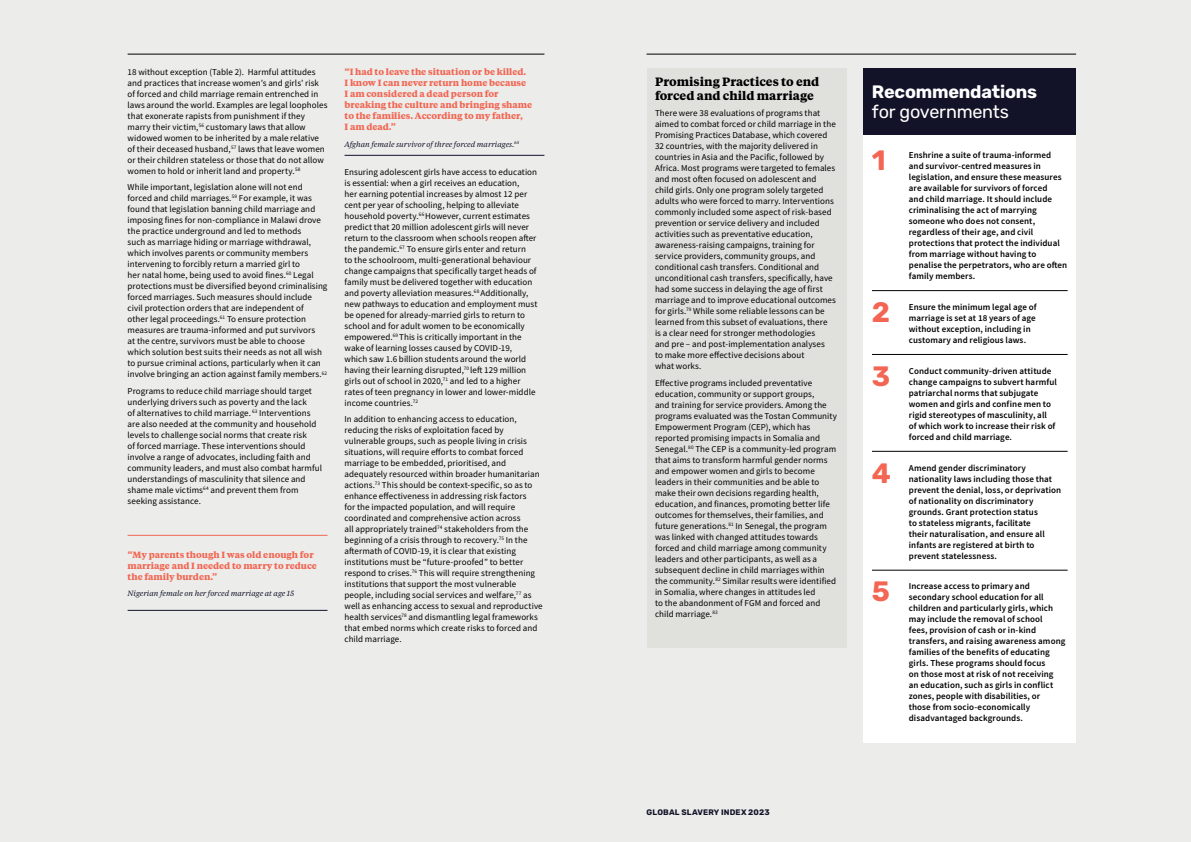
<style>
.page{position:relative;width:1191px;height:842px;background:#fff}
.page>*{position:absolute;margin:0;border:0;box-sizing:border-box;transform-origin:0 0}
.t1{font:700 28px "Rubik";color:#f26653}
.t2{font:700 18px "Rubik";letter-spacing:-.01em;color:#fff}
.t3{font:18px "Rubik";letter-spacing:-.015em;color:#fff}
.t4{font:700 12px/14px "Tiempos Text";letter-spacing:.005em;color:#000}
.t5{font:9px/11px "Source Sans Pro";letter-spacing:.005em;color:#000}
.t6{font:600 9px/11px "Source Sans Pro";letter-spacing:.01em;color:#000}
.t7{font:700 9px/11px "Tiempos Text";color:#f26653}
.t8{font:700 8px "Rubik";letter-spacing:.015em;color:#121228}
.t9{font:italic 7.5px "Tiempos Text";color:#121228}
</style>
<div class="page">
<div style="left:0;top:0;width:595px;height:842px;background:#ecedeb"></div>
<div style="left:595px;top:0;width:596px;height:842px;background:#ecedeb"></div>
<div style="left:646px;top:68px;width:200px;height:579px;background:#e0e0dd"></div>
<hr style="left:344px;top:155px;width:200px;height:1px;background:#121228">
<div style="left:863px;top:123px;width:213px;height:620px;background:#fff"></div>
<hr style="left:872px;top:290px;width:195px;height:1px;background:#000">
<hr style="left:872px;top:354px;width:195px;height:1px;background:#000">
<hr style="left:872px;top:451px;width:195px;height:1px;background:#000">
<hr style="left:872px;top:570px;width:195px;height:1px;background:#000">
<hr style="left:128px;top:535px;width:199px;height:1px;background:#f26653">
<hr style="left:128px;top:610px;width:199px;height:1px;background:#121228">
<div style="left:863px;top:68px;width:213px;height:67px;background:#121228"></div>
<hr style="left:128px;top:54px;width:416px;height:1px;background:#000">
<hr style="left:646px;top:54px;width:430px;height:1px;background:#000">
<p class="t5" style="left:128px;top:66px;width:201px">18 without exception (Table 2). Harmful attitudes and practices that increase women’s and girls’ risk of forced and child marriage remain entrenched in laws around the world. Examples are legal loopholes that exonerate rapists from punishment if they marry their victim,<sup>56</sup> customary laws that allow widowed women to be inherited by a male relative of their deceased husband,<sup>57</sup> laws that leave women or their children stateless or those that do not allow women to hold or inherit land and property.<sup>58</sup></p>
<p class="t5" style="left:128px;top:182px;width:201px">While important, legislation alone will not end forced and child marriages.<sup>59</sup> For example, it was found that legislation banning child marriage and imposing fines for non-compliance in Malawi drove the practice underground and led to methods<br>such as marriage hiding or marriage withdrawal, which involves parents or community members intervening to forcibly return a married girl to<br>her natal home, being used to avoid fines.<sup>60</sup> Legal protections must be diversified beyond criminalising forced marriages. Such measures should include civil protection orders that are independent of<br>other legal proceedings.<sup>61</sup> To ensure protection measures are trauma-informed and put survivors<br>at the centre, survivors must be able to choose which solution best suits their needs as not all wish to pursue criminal actions, particularly when it can involve bringing an action against family members.<sup>62</sup></p>
<p class="t5" style="left:128px;top:386px;width:196px">Programs to reduce child marriage should target underlying drivers such as poverty and the lack<br>of alternatives to child marriage. <sup>63</sup> Interventions are also needed at the community and household levels to challenge social norms that create risk<br>of forced marriage. These interventions should involve a range of advocates, including faith and community leaders, and must also combat harmful understandings of masculinity that silence and shame male victims<sup>64</sup> and prevent them from seeking assistance.</p>
<p class="t7" style="left:128px;top:549px;width:191px">“My parents though I was old enough for marriage and I needed to marry to reduce the family burden.”</p>
<p class="t9" style="left:128px;top:588px;width:168px">Nigerian female on her forced marriage at age 15</p>
<p class="t7" style="left:344px;top:66px;width:189px">“I had to leave the situation or be killed.<br>I know I can never return home because<br>I am considered a dead person for breaking the culture and bringing shame to the families. According to my father,<br>I am dead.”</p>
<p class="t9" style="left:344px;top:139px;width:176px">Afghan female survivor of three forced marriages.<sup>65</sup></p>
<p class="t5" style="left:344px;top:166px;width:194px">Ensuring adolescent girls have access to education is essential: when a girl receives an education,<br>her earning potential increases by almost 12 per cent per year of schooling, helping to alleviate household poverty.<sup>66</sup> However, current estimates predict that 20 million adolescent girls will never return to the classroom when schools reopen after the pandemic.<sup>67</sup> To ensure girls enter and return<br>to the schoolroom, multi-generational behaviour change campaigns that specifically target heads of family must be delivered together with education and poverty alleviation measures.<sup>68</sup> Additionally, new pathways to education and employment must be opened for already-married girls to return to school and for adult women to be economically empowered.<sup>69</sup> This is critically important in the wake of learning losses caused by COVID-19,<br>which saw 1.6 billion students around the world having their learning disrupted,<sup>70</sup> left 129 million girls out of school in 2020,<sup>71</sup> and led to a higher rates of teen pregnancy in lower and lower-middle income countries.<sup>72</sup></p>
<p class="t5" style="left:344px;top:414px;width:200px">In addition to enhancing access to education, reducing the risks of exploitation faced by vulnerable groups, such as people living in crisis situations, will require efforts to combat forced marriage to be embedded, prioritised, and adequately resourced within broader humanitarian actions.<sup>73</sup> This should be context-specific, so as to enhance effectiveness in addressing risk factors<br>for the impacted population, and will require coordinated and comprehensive action across<br>all appropriately trained<sup>74</sup> stakeholders from the beginning of a crisis through to recovery.<sup>75</sup> In the aftermath of COVID-19, it is clear that existing institutions must be “future-proofed” to better respond to crises.<sup>76</sup> This will require strengthening institutions that support the most vulnerable people, including social services and welfare,<sup>77</sup> as well as enhancing access to sexual and reproductive health services<sup>78</sup> and dismantling legal frameworks that embed norms which create risks to forced and child marriage.</p>
<h3 class="t4" style="left:655px;top:74px;width:166px">Promising Practices to end forced and child marriage</h3>
<p class="t5" style="left:655px;top:108px;width:182px">There were 38 evaluations of programs that aimed to combat forced or child marriage in the Promising Practices Database, which covered 32 countries, with the majority delivered in countries in Asia and the Pacific, followed by Africa. Most programs were targeted to females and most often focused on adolescent and child girls. Only one program solely targeted adults who were forced to marry. Interventions commonly included some aspect of risk-based prevention or service delivery and included activities such as preventative education, awareness-raising campaigns, training for service providers, community groups, and conditional cash transfers. Conditional and unconditional cash transfers, specifically, have had some success in delaying the age of first marriage and to improve educational outcomes for girls.<sup>79</sup> While some reliable lessons can be learned from this subset of evaluations, there<br>is a clear need for stronger methodologies<br>and pre – and post-implementation analyses<br>to make more effective decisions about<br>what works.</p>
<p class="t5" style="left:655px;top:377px;width:184px">Effective programs included preventative education, community or support groups,<br>and training for service providers. Among the programs evaluated was the Tostan Community Empowerment Program (CEP), which has reported promising impacts in Somalia and Senegal.<sup>80</sup> The CEP is a community-led program that aims to transform harmful gender norms and empower women and girls to become leaders in their communities and be able to make their own decisions regarding health, education, and finances, promoting better life outcomes for themselves, their families, and future generations.<sup>81</sup> In Senegal, the program was linked with changed attitudes towards forced and child marriage among community leaders and other participants, as well as a subsequent decline in child marriages within the community.<sup>82</sup> Similar results were identified in Somalia, where changes in attitudes led<br>to the abandonment of FGM and forced and child marriage.<sup>83</sup></p>
<p class="t8" style="left:646px;top:808px;width:125px">GLOBAL SLAVERY INDEX 2023</p>
<h2 class="t2" style="left:872px;top:81px;width:167px">Recommendations</h2>
<h2 class="t3" style="left:872px;top:101px;width:139px">for governments</h2>
<h1 class="t1" style="left:872px;top:145px;width:15px">1</h1>
<p class="t6" style="left:909px;top:149px;width:160px">Enshrine a suite of trauma-informed and survivor-centred measures in legislation, and ensure these measures are available for survivors of forced<br>and child marriage. It should include criminalising the act of marrying someone who does not consent, regardless of their age, and civil protections that protect the individual from marriage without having to penalise the perpetrators, who are often family members.</p>
<h1 class="t1" style="left:872px;top:296px;width:20px">2</h1>
<p class="t6" style="left:909px;top:301px;width:129px">Ensure the minimum legal age of marriage is set at 18 years of age without exception, including in customary and religious laws.</p>
<h1 class="t1" style="left:872px;top:360px;width:20px">3</h1>
<p class="t6" style="left:909px;top:365px;width:150px">Conduct community-driven attitude change campaigns to subvert harmful patriarchal norms that subjugate women and girls and confine men to rigid stereotypes of masculinity, all of which work to increase their risk of forced and child marriage.</p>
<h1 class="t1" style="left:872px;top:457px;width:21px">4</h1>
<p class="t6" style="left:909px;top:462px;width:154px">Amend gender discriminatory nationality laws including those that prevent the denial, loss, or deprivation of nationality on discriminatory grounds. Grant protection status<br>to stateless migrants, facilitate<br>their naturalisation, and ensure all infants are registered at birth to prevent statelessness.</p>
<h1 class="t1" style="left:872px;top:576px;width:20px">5</h1>
<p class="t6" style="left:909px;top:581px;width:158px">Increase access to primary and secondary school education for all children and particularly girls, which may include the removal of school<br>fees, provision of cash or in-kind transfers, and raising awareness among families of the benefits of educating girls. These programs should focus<br>on those most at risk of not receiving an education, such as girls in conflict zones, people with disabilities, or<br>those from socio-economically disadvantaged backgrounds.</p>
</div>
